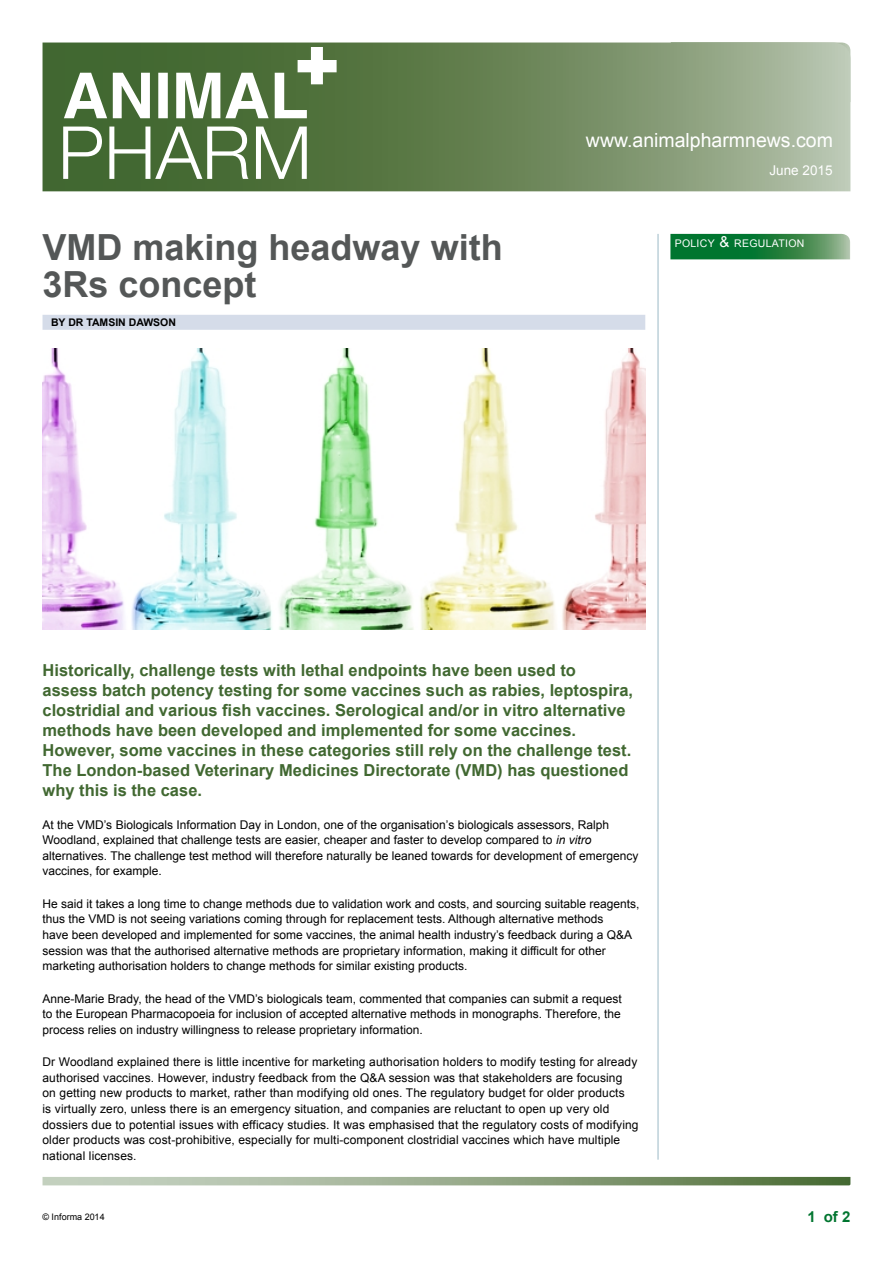
<style>
.page{position:relative;width:893px;height:1263px;background:#fff}
.page>*{position:absolute;margin:0;border:0;box-sizing:border-box;transform-origin:0 0}
.t1{font:700 36px/36.6px "Arial";color:#545757}
.t2{font:19.5px "Arial";color:#fff}
.t3{font:700 16.5px/20.1px "Arial";color:#416831}
.t4{font:700 15px "Arial";color:#00752f}
.t5{font:13.5px "Arial";color:#fff}
.t6{font:12px/15.6px "Arial";color:#000}
.t7{font:10.5px "Arial";letter-spacing:.03em;color:#fff}
.t8{font:700 10.5px "Arial";color:#000}
.t9{font:9px "Arial";color:#000}
.s1{font-size:15px}
.s2{font-style:italic}
</style>
<div class="page">
<svg style="left:43px;top:1177px;width:807px;height:8px;background:#93a787"></svg>
<div style="left:43px;top:315px;width:602px;height:15px;background:#d5dce9"></div>
<hr style="left:657px;top:234px;width:2px;height:926px;background:#bdd1d9">
<svg style="left:43px;top:43px;width:807px;height:148px;background:#768f65"></svg>
<svg style="left:64px;top:47px;width:273px;height:71px"></svg>
<svg style="left:63px;top:127px;width:244px;height:52px"></svg>
<img style="left:43px;top:349px;width:602px;height:280px">
<svg style="left:670px;top:234px;width:180px;height:25px;background:#278345"></svg>
<h2 class="t2" style="left:586px;top:128px;width:249px">www.animalpharmnews.com</h2>
<h1 class="t1" style="left:43px;top:230px;width:462px">VMD making headway with<br>3Rs concept</h1>
<p class="t8" style="left:51px;top:316px;width:127px">by dr tamsin dawson</p>
<p class="t5" style="left:769px;top:161px;width:65px">June 2015</p>
<p class="t7" style="left:675px;top:236px;width:131px">POLICY <span class="s1">&amp;</span> REGULATION</p>
<p class="t3" style="left:43px;top:660px;width:592px">Historically, challenge tests with lethal endpoints have been used to assess batch potency testing for some vaccines such as rabies, leptospira, clostridial and various fish vaccines. Serological and/or in vitro alternative methods have been developed and implemented for some vaccines.<br>However, some vaccines in these categories still rely on the challenge test.<br>The London-based Veterinary Medicines Directorate (VMD) has questioned why this is the case.</p>
<p class="t6" style="left:43px;top:817px;width:598px">At the VMD’s Biologicals Information Day in London, one of the organisation’s biologicals assessors, Ralph Woodland, explained that challenge tests are easier, cheaper and faster to develop compared to <span class="s2">in vitro </span>alternatives. The challenge test method will therefore naturally be leaned towards for development of emergency vaccines, for example.</p>
<p class="t6" style="left:43px;top:896px;width:598px">He said it takes a long time to change methods due to validation work and costs, and sourcing suitable reagents, thus the VMD is not seeing variations coming through for replacement tests. Although alternative methods<br>have been developed and implemented for some vaccines, the animal health industry’s feedback during a Q&amp;A session was that the authorised alternative methods are proprietary information, making it difficult for other marketing authorisation holders to change methods for similar existing products.</p>
<p class="t6" style="left:43px;top:991px;width:581px;text-align:justify">Anne-Marie Brady, the head of the VMD’s biologicals team, commented that companies can submit a request to the European Pharmacopoeia for inclusion of accepted alternative methods in monographs. Therefore, the process relies on industry willingness to release proprietary information.</p>
<p class="t6" style="left:43px;top:1054px;width:598px">Dr Woodland explained there is little incentive for marketing authorisation holders to modify testing for already authorised vaccines. However, industry feedback from the Q&amp;A session was that stakeholders are focusing on getting new products to market, rather than modifying old ones. The regulatory budget for older products<br>is virtually zero, unless there is an emergency situation, and companies are reluctant to open up very old dossiers due to potential issues with efficacy studies. It was emphasised that the regulatory costs of modifying older products was cost-prohibitive, especially for multi-component clostridial vaccines which have multiple national licenses.</p>
<p class="t9" style="left:43px;top:1211px;width:64px">© Informa 2014</p>
<p class="t4" style="left:807px;top:1206px;width:45px">1 of 2</p>
</div>
